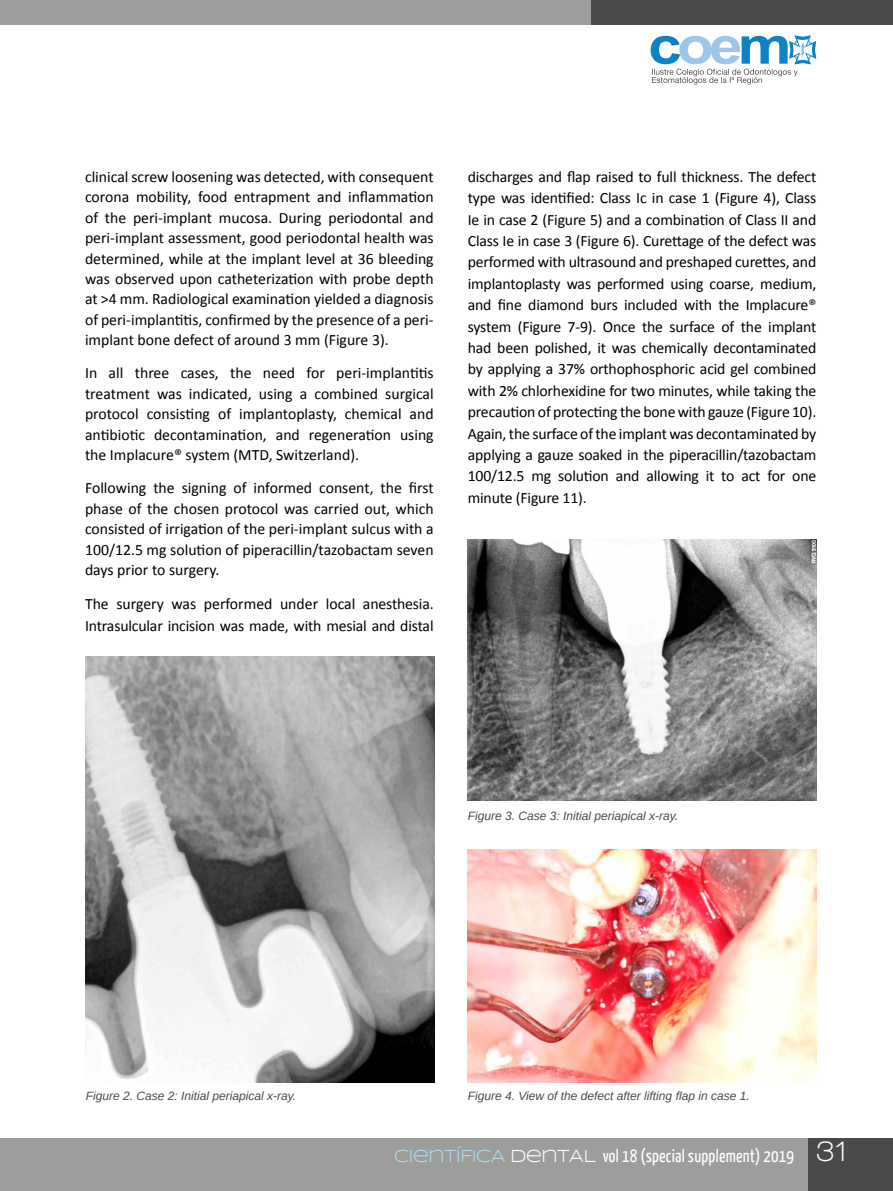
<style>
.page{position:relative;width:893px;height:1191px;background:#fff}
.page>*{position:absolute;margin:0;border:0;box-sizing:border-box;transform-origin:0 0}
.t1{font:18px "Yanone Kaffeesatz";letter-spacing:.01em;color:#fff}
.t2{font:15.75px/20.4px "Calibri";letter-spacing:-.01em;color:#000;text-align:justify}
.t3{font:italic 12px "Arimo";color:#4a4a49}
.s1{font-family:"Syncopate";color:#b3d8ea}
.s2{font-family:"Syncopate"}
.s3{font-family:"Walkway";font-weight:700;font-size:30px}
</style>
<div class="page">
<div style="left:0;top:1138px;width:893px;height:53px;background:#9d9d9c"></div>
<div style="left:808px;top:1138px;width:85px;height:53px;background:#4a4a49"></div>
<div style="left:0;top:0;width:893px;height:25px;background:#9d9d9c"></div>
<div style="left:591px;top:0;width:302px;height:25px;background:#4a4a49"></div>
<svg style="left:651px;top:35px;width:165px;height:50px"></svg>
<img style="left:86px;top:657px;width:348px;height:425px">
<img style="left:468px;top:539px;width:348px;height:261px">
<img style="left:468px;top:849px;width:348px;height:233px">
<p class="t2" style="left:85px;top:167px;width:350px">clinical screw loosening was detected, with consequent corona mobility, food entrapment and inflammation of the peri-implant mucosa. During periodontal and peri-implant assessment, good periodontal health was determined, while at the implant level at 36 bleeding was observed upon catheterization with probe depth at &gt;4 mm. Radiological examination yielded a diagnosis of peri-implantitis, confirmed by the presence of a peri&shy;implant bone defect of around 3 mm (Figure 3).</p>
<p class="t2" style="left:85px;top:363px;width:350px">In all three cases, the need for peri-implantitis treatment was indicated, using a combined surgical protocol consisting of implantoplasty, chemical and antibiotic decontamination, and regeneration using the Implacure® system (MTD, Switzerland).</p>
<p class="t2" style="left:85px;top:478px;width:350px">Following the signing of informed consent, the first phase of the chosen protocol was carried out, which consisted of irrigation of the peri-implant sulcus with a 100/12.5 mg solution of piperacillin/tazobactam seven days prior to surgery.</p>
<p class="t2" style="left:85px;top:593px;width:350px;line-height:21.6px">The surgery was performed under local anesthesia.<br>Intrasulcular incision was made, with mesial and distal</p>
<p class="t2" style="left:468px;top:166px;width:350px;line-height:21.5px">discharges and flap raised to full thickness. The defect type was identified: Class Ic in case 1 (Figure 4), Class Ie in case 2 (Figure 5) and a combination of Class II and Class Ie in case 3 (Figure 6). Curettage of the defect was performed with ultrasound and preshaped curettes, and implantoplasty was performed using coarse, medium, and fine diamond burs included with the Implacure® system (Figure 7-9). Once the surface of the implant had been polished, it was chemically decontaminated by applying a 37% orthophosphoric acid gel combined with 2% chlorhexidine for two minutes, while taking the precaution of protecting the bone with gauze (Figure 10).<br>Again, the surface of the implant was decontaminated by applying a gauze soaked in the piperacillin/tazobactam 100/12.5 mg solution and allowing it to act for one minute (Figure 11).</p>
<p class="t3" style="left:468px;top:807px;width:212px">Figure 3. Case 3: Initial periapical x-ray.</p>
<p class="t3" style="left:86px;top:1088px;width:212px">Figure 2. Case 2: Initial periapical x-ray.</p>
<p class="t3" style="left:468px;top:1088px;width:283px">Figure 4. View of the defect after lifting flap in case 1.</p>
<p class="t1" style="left:394px;top:1144px;width:454px"><span class="s1">CIENTÍFICA</span> <span class="s2">DENTAL</span> vol 18 (special supplement) 2019 <span class="s3">31</span></p>
</div>
